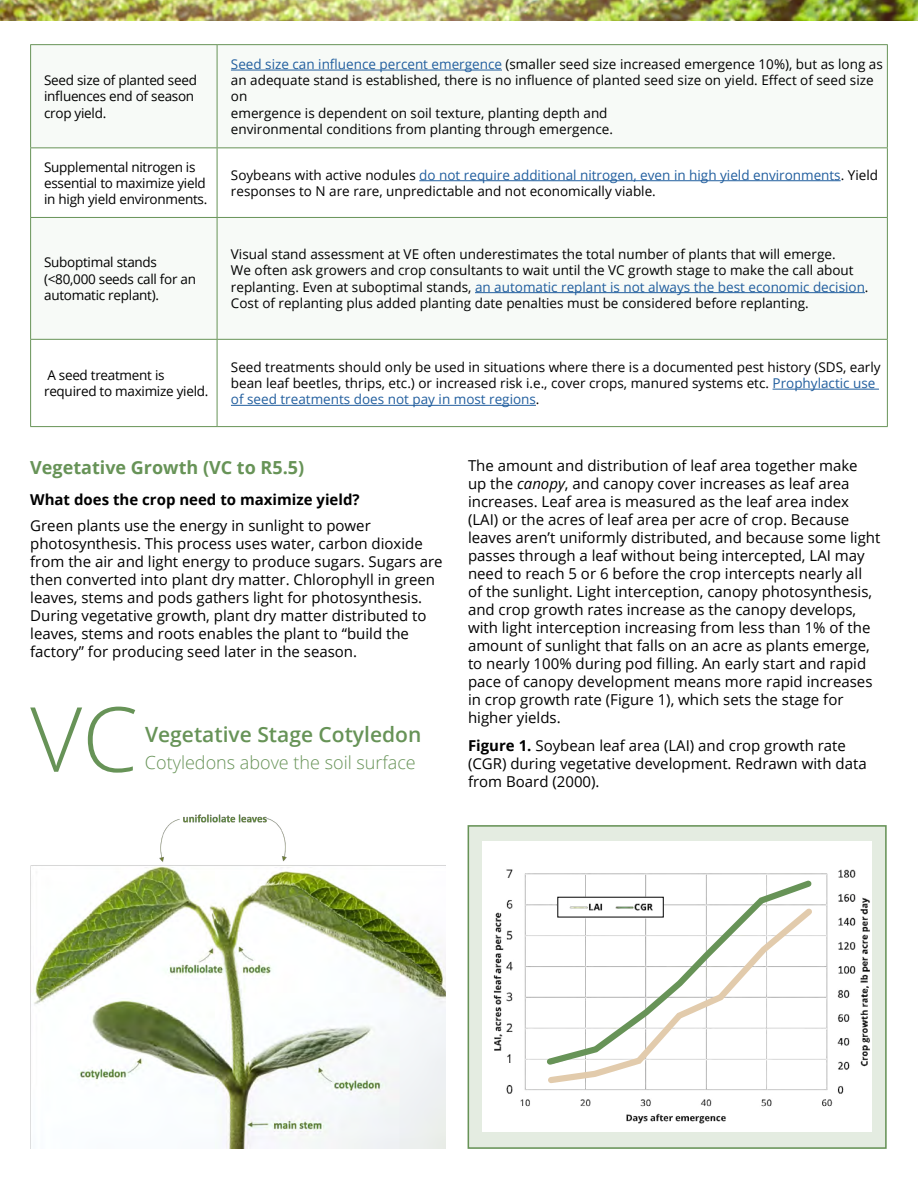
<style>
.page{position:relative;width:918px;height:1188px;background:#fff}
.page>*{position:absolute;margin:0;border:0;box-sizing:border-box;transform-origin:0 0}
.t1{font:300 90px "Open Sans";color:#679357}
.t2{font:600 21px "Open Sans";color:#679357}
.t3{font:300 18px "Open Sans";color:#679357}
.t4{font:700 18px "Open Sans";color:#679357}
.t5{font:15px/18px "Open Sans";color:#000}
.t6{font:700 15px "Open Sans";color:#000}
.t7{font:13.5px/16.2px "Open Sans";color:#000}
.t8{font:13.5px/16.2px "Open Sans";letter-spacing:-.02em;color:#000}
.s1{color:#215e9e}
.s2{font-style:italic}
.s3{font-weight:700}
</style>
<div class="page">
<img style="left:0;top:0;width:918px;height:21px">
<div style="left:468px;top:825px;width:419px;height:324px;background:#e4ece1;border:2px solid #679357"></div>
<img style="left:482px;top:841px;width:390px;height:291px">
<svg style="left:542px;top:876px;width:274px;height:193px;background:#f3f5f2"></svg>
<svg style="left:544px;top:903px;width:274px;height:184px;background:#f5f5f2"></svg>
<svg style="left:31px;top:45px;width:856px;height:294px"></svg>
<hr style="left:30px;top:44px;width:187px;height:1px;background:#679357">
<hr style="left:30px;top:45px;width:1px;height:102px;background:#679357">
<hr style="left:217px;top:44px;width:671px;height:1px;background:#679357">
<hr style="left:217px;top:45px;width:1px;height:102px;background:#679357">
<hr style="left:887px;top:45px;width:1px;height:102px;background:#679357">
<hr style="left:30px;top:147px;width:187px;height:1px;background:#679357">
<hr style="left:30px;top:148px;width:1px;height:69px;background:#679357">
<hr style="left:217px;top:147px;width:671px;height:1px;background:#679357">
<hr style="left:217px;top:148px;width:1px;height:69px;background:#679357">
<hr style="left:887px;top:148px;width:1px;height:69px;background:#679357">
<hr style="left:30px;top:340px;width:1px;height:86px;background:#679357">
<hr style="left:217px;top:340px;width:1px;height:86px;background:#679357">
<hr style="left:887px;top:340px;width:1px;height:86px;background:#679357">
<hr style="left:30px;top:217px;width:187px;height:1px;background:#679357">
<hr style="left:30px;top:218px;width:1px;height:121px;background:#679357">
<hr style="left:30px;top:339px;width:187px;height:1px;background:#679357">
<hr style="left:217px;top:217px;width:671px;height:1px;background:#679357">
<hr style="left:217px;top:218px;width:1px;height:121px;background:#679357">
<hr style="left:887px;top:218px;width:1px;height:121px;background:#679357">
<hr style="left:217px;top:339px;width:671px;height:1px;background:#679357">
<hr style="left:30px;top:426px;width:187px;height:1px;background:#679357">
<hr style="left:217px;top:426px;width:671px;height:1px;background:#679357">
<hr style="left:231px;top:70px;width:271px;height:1px;background:#215e9e">
<hr style="left:419px;top:180px;width:422px;height:1px;background:#215e9e">
<hr style="left:475px;top:292px;width:390px;height:1px;background:#215e9e">
<hr style="left:773px;top:389px;width:106px;height:1px;background:#215e9e">
<hr style="left:231px;top:405px;width:305px;height:1px;background:#215e9e">
<img style="left:30px;top:814px;width:416px;height:335px">
<p class="t8" style="left:44px;top:72px;width:154px">Seed size of planted seed influences end of season crop yield.</p>
<p class="t7" style="left:231px;top:56px;width:653px"><span class="s1">Seed size can influence percent emergence</span> (smaller seed size increased emergence 10%), but as long as an adequate stand is established, there is no influence of planted seed size on yield. Effect of seed size on<br>emergence is dependent on soil texture, planting depth and<br>environmental conditions from planting through emergence.</p>
<p class="t8" style="left:44px;top:158px;width:165px">Supplemental nitrogen is essential to maximize yield in high yield environments.</p>
<p class="t7" style="left:231px;top:166px;width:649px">Soybeans with active nodules <span class="s1">do not require additional nitrogen, even in high yield environments</span>. Yield responses to N are rare, unpredictable and not economically viable.</p>
<p class="t8" style="left:44px;top:254px;width:154px">Suboptimal stands (&lt;80,000 seeds call for an automatic replant).</p>
<p class="t7" style="left:231px;top:246px;width:639px">Visual stand assessment at VE often underestimates the total number of plants that will emerge.<br>We often ask growers and crop consultants to wait until the VC growth stage to make the call about replanting. Even at suboptimal stands, <span class="s1">an automatic replant is not always the best economic decision</span>.<br>Cost of replanting plus added planting date penalties must be considered before replanting.</p>
<p class="t8" style="left:44px;top:367px;width:166px">A seed treatment is required to maximize yield.</p>
<p class="t7" style="left:231px;top:359px;width:651px">Seed treatments should only be used in situations where there is a documented pest history (SDS, early bean leaf beetles, thrips, etc.) or increased risk i.e., cover crops, manured systems etc. <span class="s1">Prophylactic use of seed treatments does not pay in most regions</span>.</p>
<p class="t4" style="left:30px;top:455px;width:276px">Vegetative Growth (VC to R5.5)</p>
<p class="t6" style="left:30px;top:489px;width:331px">What does the crop need to maximize yield?</p>
<p class="t5" style="left:30px;top:516px;width:414px">Green plants use the energy in sunlight to power photosynthesis. This process uses water, carbon dioxide from the air and light energy to produce sugars. Sugars are then converted into plant dry matter. Chlorophyll in green leaves, stems and pods gathers light for photosynthesis.<br>During vegetative growth, plant dry matter distributed to leaves, stems and roots enables the plant to “build the factory” for producing seed later in the season.</p>
<h1 class="t1" style="left:30px;top:677px;width:109px">VC</h1>
<h2 class="t2" style="left:145px;top:720px;width:278px">Vegetative Stage Cotyledon</h2>
<p class="t3" style="left:145px;top:750px;width:272px">Cotyledons above the soil surface</p>
<p class="t5" style="left:468px;top:456px;width:414px">The amount and distribution of leaf area together make<br>up the <span class="s2">canopy</span>, and canopy cover increases as leaf area increases. Leaf area is measured as the leaf area index (LAI) or the acres of leaf area per acre of crop. Because leaves aren’t uniformly distributed, and because some light passes through a leaf without being intercepted, LAI may need to reach 5 or 6 before the crop intercepts nearly all<br>of the sunlight. Light interception, canopy photosynthesis, and crop growth rates increase as the canopy develops, with light interception increasing from less than 1% of the amount of sunlight that falls on an acre as plants emerge, to nearly 100% during pod filling. An early start and rapid pace of canopy development means more rapid increases in crop growth rate (Figure 1), which sets the stage for higher yields.</p>
<p class="t5" style="left:468px;top:736px;width:400px"><span class="s3">Figure 1.</span> Soybean leaf area (LAI) and crop growth rate (CGR) during vegetative development. Redrawn with data</p>
<p class="t5" style="left:468px;top:772px;width:133px">from Board (2000).</p>
</div>
